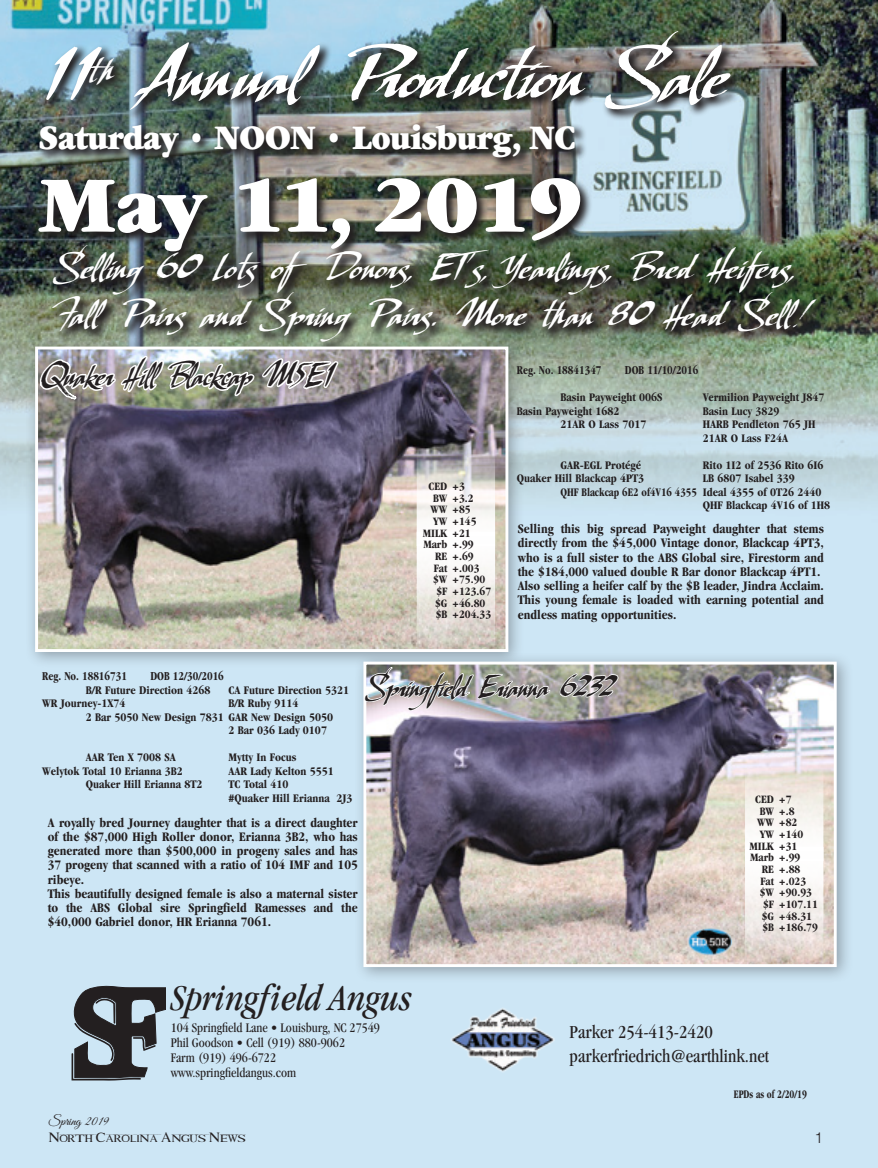
<style>
.page{position:relative;width:878px;height:1168px;background:#fff}
.page>*{position:absolute;margin:0;border:0;box-sizing:border-box;transform-origin:0 0}
.t1{font:900 83.4px "Garamond";letter-spacing:-.02em;color:#fff}
.t2{font:59.55px "LHF Scriptana Slant";letter-spacing:-.01em;color:#fff}
.t3{font:italic condensed 37.65px "Garamond";color:#231f20}
.t4{font:900 36px "Garamond";letter-spacing:-.02em;color:#fff;scale:.89 1}
.t5{font:30px/46.5px "LHF Scriptana Slant";letter-spacing:.01em;color:#fff;text-align:center;scale:.94 1}
.t6{font:26.85px "LHF Scriptana Slant";letter-spacing:-.005em;color:#231f20;scale:.84 1}
.t7{font:25.5px "LHF Scriptana Slant";color:#231f20;scale:.84 1}
.t8{font:condensed 18.9px/24.5px "Garamond";color:#231f20}
.t9{font:300 15px "Helvetica";color:#231f20}
.t10{font:condensed 13.65px/15px "Garamond";color:#231f20}
.t11{font:700 condensed 13.5px/14.2px "Garamond";color:#231f20}
.t12{font:13.5px "Lion kin G";color:#231f20}
.t13{font:13.5px "Great Vibes";color:#231f20}
.t14{font:700 condensed 12.45px "Garamond";color:#231f20;scale:.9 1}
.t15{font:700 condensed 12px/13.5px "Garamond";color:#231f20}
.t16{font:700 condensed 12px "Garamond";color:#231f20;scale:.91 1}
.t17{font:700 condensed 11.85px "Garamond";color:#231f20;scale:.82 1}
.t18{font:700 condensed 11.7px "Garamond";color:#231f20}
</style>
<div class="page">
<img style="left:0;top:0;width:878px;height:1168px">
<img style="left:35px;top:28px;width:793px;height:326px">
<svg style="left:71px;top:986px;width:95px;height:95px;background:#666d74"></svg>
<img style="left:443px;top:1001px;width:118px;height:71px">
<div style="left:25px;top:336px;width:500px;height:333px;background:#231f20;opacity:.36"></div>
<img style="left:39px;top:351px;width:465px;height:297px">
<div style="left:35px;top:347px;width:473px;height:305px;border:3px solid #fff"></div>
<img style="left:0;top:352px;width:339px;height:73px">
<svg style="left:420px;top:546px;width:71px;height:88px"></svg>
<div style="left:416px;top:532px;width:79px;height:119px;border:3px solid #fff"></div>
<svg style="left:420px;top:454px;width:71px;height:88px"></svg>
<div style="left:416px;top:450px;width:79px;height:96px;border:3px solid #fff"></div>
<div style="left:353px;top:651px;width:500px;height:333px;background:#231f20;opacity:.36"></div>
<img style="left:367px;top:666px;width:465px;height:297px">
<div style="left:363px;top:662px;width:473px;height:305px;border:3px solid #fff"></div>
<img style="left:676px;top:918px;width:69px;height:44px">
<svg style="left:749px;top:861px;width:70px;height:101px"></svg>
<div style="left:745px;top:847px;width:78px;height:119px;border:3px solid #fff"></div>
<svg style="left:749px;top:769px;width:70px;height:88px"></svg>
<div style="left:745px;top:765px;width:78px;height:96px;border:3px solid #fff"></div>
<img style="left:329px;top:634px;width:222px;height:149px">
<svg style="left:557px;top:672px;width:62px;height:34px"></svg>
<p class="t2" style="left:38px;top:41px;width:685px">11<sup>th</sup> Annual Production Sale</p>
<p class="t4" style="left:38px;top:118px;width:605px">Saturday • NOON • Louisburg, NC</p>
<p class="t1" style="left:38px;top:160px;width:545px">May 11, 2019</p>
<p class="t5" style="left:45px;top:244px;width:809px">Selling60 Lots of Donors, ET’s, Yearlings, Bred Heifers,<br>Fall Pairs and SpringPairs. More than 80 Head Sell!</p>
<p class="t6" style="left:39px;top:360px;width:347px">Quaker Hill Blackcap M5E1</p>
<p class="t18" style="left:428px;top:480px;width:38px">CED +3</p>
<p class="t18" style="left:433px;top:491px;width:42px">BW +3.2</p>
<p class="t18" style="left:430px;top:503px;width:42px">WW +85</p>
<p class="t18" style="left:433px;top:515px;width:45px">YW +145</p>
<p class="t18" style="left:422px;top:526px;width:50px">MILK +21</p>
<p class="t18" style="left:423px;top:538px;width:52px">Marb +.99</p>
<p class="t18" style="left:435px;top:550px;width:40px">RE +.69</p>
<p class="t18" style="left:433px;top:561px;width:47px">Fat +.003</p>
<p class="t18" style="left:433px;top:573px;width:54px">$W +75.90</p>
<p class="t18" style="left:436px;top:585px;width:56px">$F +123.67</p>
<p class="t18" style="left:435px;top:596px;width:52px">$G +46.80</p>
<p class="t18" style="left:435px;top:608px;width:57px">$B +204.33</p>
<p class="t14" style="left:517px;top:363px;width:96px">Reg. No. 18841347</p>
<p class="t14" style="left:625px;top:363px;width:83px">DOB 11/10/2016</p>
<p class="t15" style="left:560px;top:391px;width:103px">Basin Payweight 006S</p>
<p class="t15" style="left:703px;top:391px;width:123px">Vermilion Payweight J847</p>
<p class="t15" style="left:517px;top:404px;width:104px">Basin Payweight 1682</p>
<p class="t15" style="left:703px;top:404px;width:78px">Basin Lucy 3829</p>
<p class="t15" style="left:560px;top:418px;width:87px">21AR O Lass 7017</p>
<p class="t15" style="left:703px;top:418px;width:114px">HARB Pendleton 765 JH<br>21AR O Lass F24A</p>
<p class="t15" style="left:560px;top:458px;width:82px">GAR-EGL Protégé</p>
<p class="t15" style="left:703px;top:458px;width:122px">Rito 1I2 of 2536 Rito 6I6</p>
<p class="t15" style="left:517px;top:472px;width:129px">Quaker Hill Blackcap 4PT3</p>
<p class="t15" style="left:703px;top:472px;width:93px">LB 6807 Isabel 339</p>
<p class="t16" style="left:560px;top:485px;width:288px">QHF Blackcap 6E2 of4V16 4355 Ideal 4355 of 0T26 2440</p>
<p class="t15" style="left:703px;top:499px;width:129px">QHF Blackcap 4V16 of 1H8</p>
<p class="t11" style="left:518px;top:521px;width:308px">Selling this big spread Payweight daughter that stems directly from the $45,000 Vintage donor, Blackcap 4PT3, who is a full sister to the ABS Global sire, Firestorm and the $184,000 valued double R Bar donor Blackcap 4PT1.<br>Also selling a heifer calf by the $B leader, Jindra Acclaim.<br>This young female is loaded with earning potential and endless mating opportunities.</p>
<p class="t14" style="left:42px;top:669px;width:96px">Reg. No. 18816731</p>
<p class="t14" style="left:150px;top:669px;width:83px">DOB 12/30/2016</p>
<p class="t15" style="left:86px;top:683px;width:126px">B/R Future Direction 4268</p>
<p class="t15" style="left:228px;top:683px;width:122px">CA Future Direction 5321</p>
<p class="t15" style="left:42px;top:697px;width:85px">WR Journey-1X74</p>
<p class="t15" style="left:228px;top:697px;width:71px">B/R Ruby 9114</p>
<p class="t15" style="left:86px;top:710px;width:249px">2 Bar 5050 New Design 7831 GAR New Design 5050</p>
<p class="t15" style="left:228px;top:724px;width:100px">2 Bar 036 Lady 0107</p>
<p class="t15" style="left:86px;top:751px;width:91px">AAR Ten X 7008 SA</p>
<p class="t15" style="left:228px;top:751px;width:69px">Mytty In Focus</p>
<p class="t15" style="left:42px;top:764px;width:142px">Welytok Total 10 Erianna 3B2</p>
<p class="t15" style="left:228px;top:764px;width:107px">AAR Lady Kelton 5551</p>
<p class="t15" style="left:86px;top:778px;width:118px">Quaker Hill Erianna 8T2</p>
<p class="t15" style="left:228px;top:778px;width:125px">TC Total 410<br>#Quaker Hill Erianna 2J3</p>
<p class="t7" style="left:366px;top:672px;width:293px">Springfield Erianna 6232</p>
<p class="t11" style="left:48px;top:815px;width:311px">A royally bred Journey daughter that is a direct daughter of the $87,000 High Roller donor, Erianna 3B2, who has generated more than $500,000 in progeny sales and has 37 progeny that scanned with a ratio of 104 IMF and 105 ribeye.<br>This beautifully designed female is also a maternal sister to the ABS Global sire Springfield Ramesses and the $40,000 Gabriel donor, HR Erianna 7061.</p>
<p class="t18" style="left:755px;top:792px;width:38px">CED +7</p>
<p class="t18" style="left:759px;top:804px;width:36px">BW +.8</p>
<p class="t18" style="left:757px;top:816px;width:42px">WW +82</p>
<p class="t18" style="left:759px;top:828px;width:45px">YW +140</p>
<p class="t18" style="left:749px;top:839px;width:50px">MILK +31</p>
<p class="t18" style="left:750px;top:851px;width:52px">Marb +.99</p>
<p class="t18" style="left:761px;top:863px;width:40px">RE +.88</p>
<p class="t18" style="left:760px;top:874px;width:47px">Fat +.023</p>
<p class="t18" style="left:759px;top:886px;width:54px">$W +90.93</p>
<p class="t18" style="left:763px;top:898px;width:56px">$F +107.11</p>
<p class="t18" style="left:761px;top:909px;width:52px">$G +48.31</p>
<p class="t18" style="left:762px;top:921px;width:57px">$B +186.79</p>
<p class="t3" style="left:171px;top:977px;width:242px">Springfield Angus</p>
<p class="t10" style="left:171px;top:1020px;width:211px">104 Springfield Lane • Louisburg, NC 27549<br>Phil Goodson • Cell (919) 880-9062<br>Farm (919) 496-6722 www.springfieldangus.com</p>
<p class="t8" style="left:569px;top:1019px;width:201px">Parker 254-413-2420 parkerfriedrich@earthlink.net</p>
<p class="t13" style="left:49px;top:1114px;width:62px">Spring 2019</p>
<p class="t12" style="left:49px;top:1130px;width:198px">North Carolina Angus News</p>
<p class="t17" style="left:733px;top:1088px;width:91px">EPDs as of 2/20/19</p>
<p class="t9" style="left:814px;top:1128px;width:10px">1</p>
</div>
